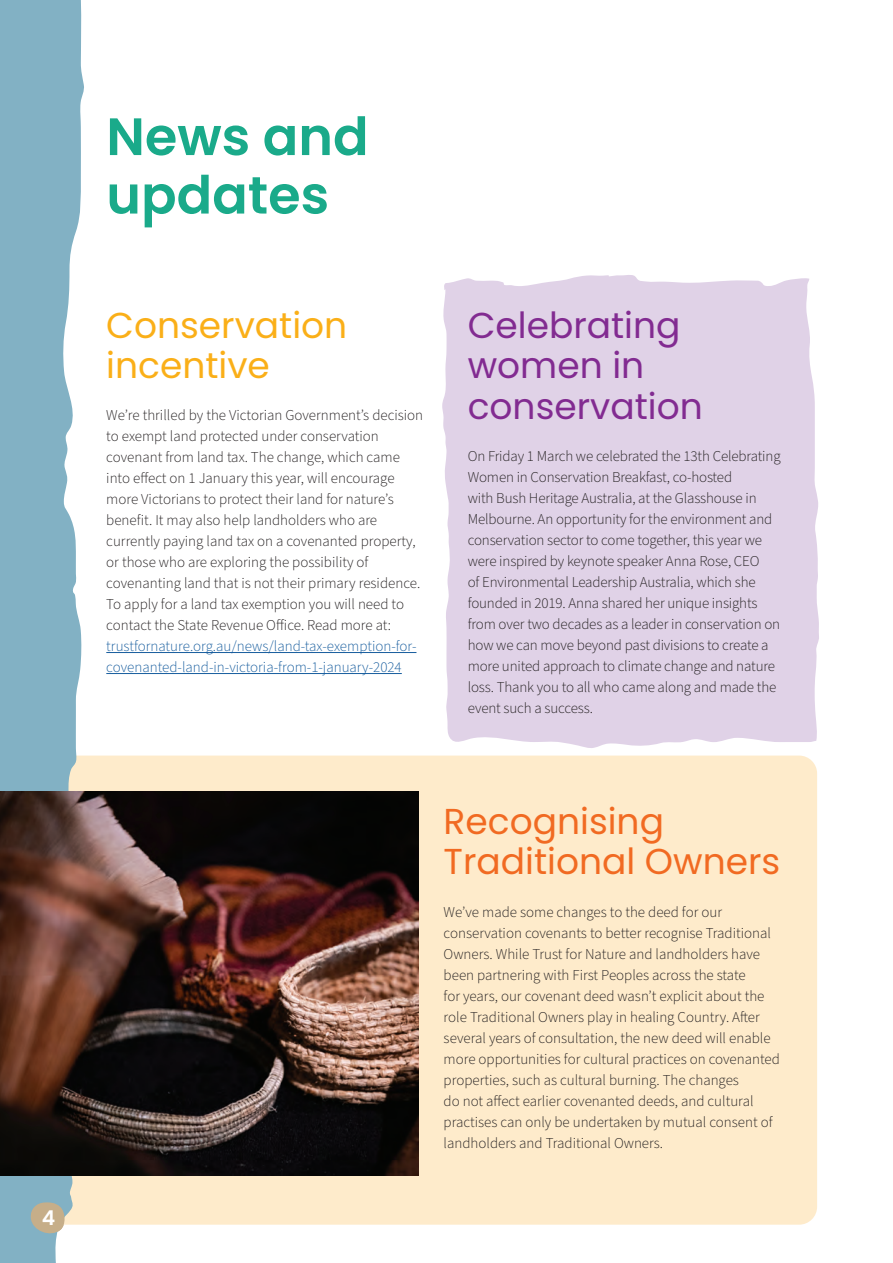
<style>
.page{position:relative;width:893px;height:1263px;background:#fff}
.page>*{position:absolute;margin:0;border:0;box-sizing:border-box;transform-origin:0 0}
.Heading_1_bold{font:600 52.5px/58.5px "Poppins";color:#1aaa8a}
.H2-green{font:36px/40.5px "Poppins";color:#822b91}
.H2-green-2{font:36px/40.5px "Poppins";color:#f16a22}
.H2-green-3{font:36px/40.5px "Poppins";color:#faaf18}
.Pull_quote-red{font:600 20.4px "Poppins";color:#fff}
.Body_text{font:300 15px/21px "Source Sans Pro";color:#231f20}
.s1{color:#175d9e}
</style>
<div class="page">
<div style="left:35px;top:755px;width:782px;height:470px;background:#feebcb;border-radius:18px"></div>
<svg style="left:0;top:0;width:85px;height:1263px;background:#93bbcb"></svg>
<div style="left:442px;top:275px;width:377px;height:473px;background:#e0d2e7"></div>
<img style="left:0;top:792px;width:418px;height:384px">
<hr style="left:106px;top:652px;width:310px;height:1px;background:#175d9e">
<hr style="left:106px;top:673px;width:296px;height:1px;background:#175d9e">
<svg style="left:30px;top:1202px;width:36px;height:36px"></svg>
<p class="Pull_quote-red" style="left:42px;top:1205px;width:15px">4</p>
<p class="Heading_1_bold" style="left:106px;top:108px;width:264px">News and updates</p>
<p class="H2-green-3" style="left:106px;top:305px;width:242px">Conservation incentive</p>
<p class="Body_text" style="left:106px;top:405px;width:318px">We’re thrilled by the Victorian Government’s decision to exempt land protected under conservation covenant from land tax. The change, which came into effect on 1 January this year, will encourage more Victorians to protect their land for nature’s benefit. It may also help landholders who are currently paying land tax on a covenanted property, or those who are exploring the possibility of covenanting land that is not their primary residence.<br>To apply for a land tax exemption you will need to contact the State Revenue Office. Read more at: <span class="s1">trustfornature.org.au/news/land-tax-exemption-for&shy;covenanted-land-in-victoria-from-1-january-2024</span></p>
<p class="H2-green" style="left:468px;top:305px;width:237px">Celebrating women in conservation</p>
<p class="Body_text" style="left:468px;top:446px;width:314px">On Friday 1 March we celebrated the 13th Celebrating Women in Conservation Breakfast, co-hosted<br>with Bush Heritage Australia, at the Glasshouse in Melbourne. An opportunity for the environment and conservation sector to come together, this year we were inspired by keynote speaker Anna Rose, CEO<br>of Environmental Leadership Australia, which she founded in 2019. Anna shared her unique insights from over two decades as a leader in conservation on how we can move beyond past divisions to create a more united approach to climate change and nature loss. Thank you to all who came along and made the event such a success.</p>
<p class="H2-green-2" style="left:444px;top:801px;width:338px">Recognising<br>Traditional Owners</p>
<p class="Body_text" style="left:444px;top:901px;width:338px">We’ve made some changes to the deed for our conservation covenants to better recognise Traditional Owners. While Trust for Nature and landholders have been partnering with First Peoples across the state<br>for years, our covenant deed wasn’t explicit about the role Traditional Owners play in healing Country. After several years of consultation, the new deed will enable more opportunities for cultural practices on covenanted properties, such as cultural burning. The changes<br>do not affect earlier covenanted deeds, and cultural practises can only be undertaken by mutual consent of landholders and Traditional Owners.</p>
</div>
